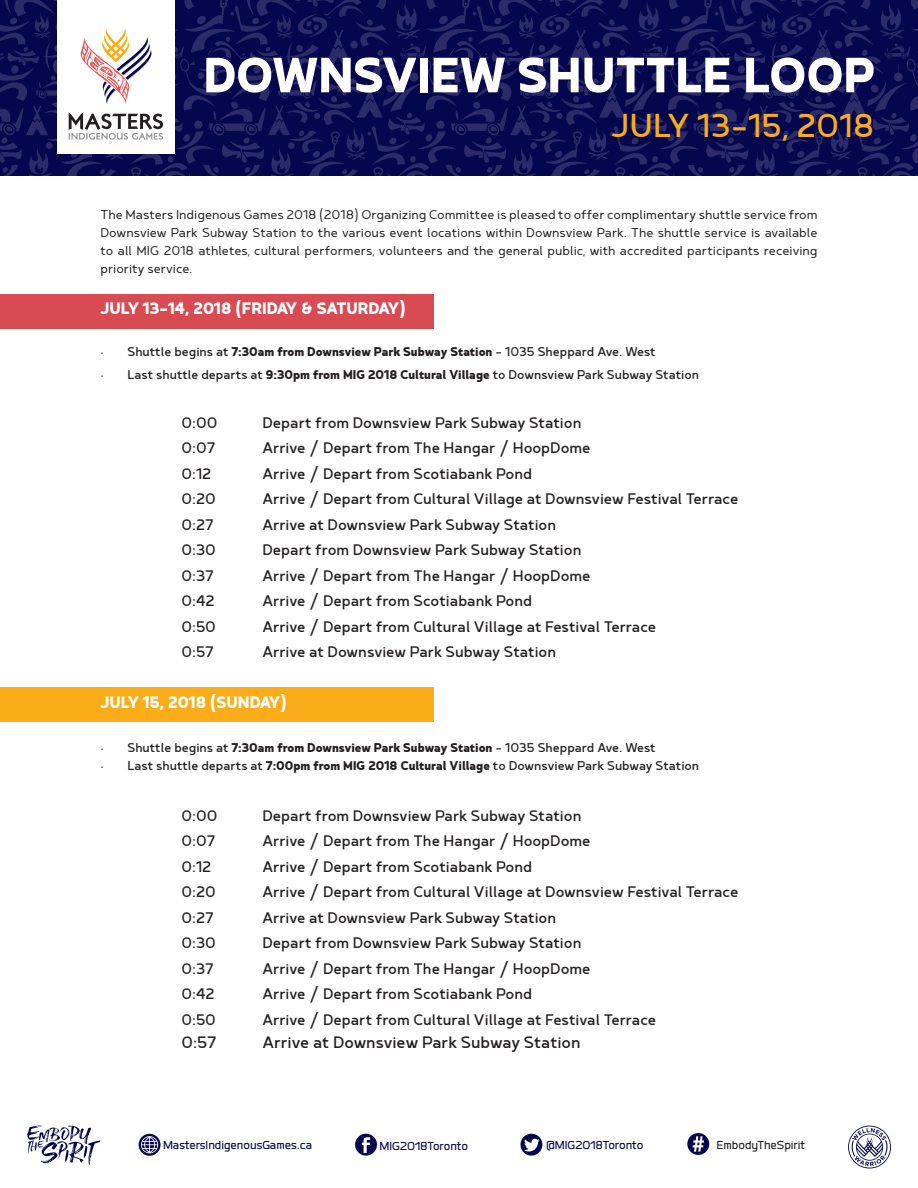
<style>
.page{position:relative;width:918px;height:1188px;background:#fff}
.page>*{position:absolute;margin:0;border:0;box-sizing:border-box;transform-origin:0 0}
.t1{font:700 58.5px "Betm";color:#fff}
.t2{font:39px "Betm";color:#faad19}
.t3{font:700 19.5px "Betm";color:#fff}
.t4{font:19.5px "Betm";color:#231f20}
.t5{font:18px "Betm";color:#231f20}
.t6{font:300 15px/18px "Betm";color:#231f20;text-align:justify}
.t7{font:15px "Betm";color:#231f20}
.t8{font:500 15px "Labrador A";color:#05074e}
.t9{font:500 15px "Labrador A";color:#231f20}
.s1{font-weight:700}
</style>
<div class="page">
<div style="left:0;top:294px;width:433px;height:35px;background:#d94b53"></div>
<div style="left:0;top:687px;width:433px;height:34px;background:#faad19"></div>
<svg style="left:0;top:0;width:918px;height:176px;background:#0e1054"></svg>
<div style="left:57px;top:0;width:117px;height:154px;background:#fff"></div>
<svg style="left:69px;top:28px;width:94px;height:112px"></svg>
<svg style="left:139px;top:1134px;width:22px;height:22px"></svg>
<svg style="left:520px;top:1134px;width:22px;height:22px"></svg>
<svg style="left:355px;top:1134px;width:22px;height:22px"></svg>
<svg style="left:687px;top:1133px;width:22px;height:22px"></svg>
<svg style="left:27px;top:1126px;width:73px;height:39px"></svg>
<svg style="left:848px;top:1126px;width:43px;height:43px"></svg>
<p class="t1" style="left:203px;top:38px;width:673px">DOWNSVIEW SHUTTLE LOOP</p>
<p class="t2" style="left:611px;top:102px;width:265px">JULY 13-15, 2018</p>
<p class="t6" style="left:100px;top:205px;width:719px">The Masters Indigenous Games 2018 (2018) Organizing Committee is pleased to offer complimentary shuttle service from Downsview Park Subway Station to the various event locations within Downsview Park. The shuttle service is available to all MIG 2018 athletes, cultural performers, volunteers and the general public, with accredited participants receiving priority service.</p>
<p class="t3" style="left:100px;top:296px;width:307px">JULY 13-14, 2018 (FRIDAY &amp; SATURDAY)</p>
<p class="t7" style="left:100px;top:342px;width:557px">• Shuttle begins at <span class="s1">7:30am from Downsview Park Subway Station</span> – 1035 Sheppard Ave. West</p>
<p class="t7" style="left:100px;top:365px;width:600px">• Last shuttle departs at <span class="s1">9:30pm from MIG 2018 Cultural Village</span> to Downsview Park Subway Station</p>
<p class="t5" style="left:181px;top:412px;width:37px">0:00</p>
<p class="t5" style="left:262px;top:412px;width:321px">Depart from Downsview Park Subway Station</p>
<p class="t5" style="left:181px;top:437px;width:35px">0:07</p>
<p class="t5" style="left:262px;top:437px;width:330px">Arrive / Depart from The Hangar / HoopDome</p>
<p class="t5" style="left:181px;top:463px;width:31px">0:12</p>
<p class="t5" style="left:262px;top:463px;width:271px">Arrive / Depart from Scotiabank Pond</p>
<p class="t5" style="left:181px;top:488px;width:36px">0:20</p>
<p class="t5" style="left:262px;top:488px;width:478px">Arrive / Depart from Cultural Village at Downsview Festival Terrace</p>
<p class="t5" style="left:181px;top:514px;width:33px">0:27</p>
<p class="t5" style="left:262px;top:514px;width:295px">Arrive at Downsview Park Subway Station</p>
<p class="t5" style="left:181px;top:539px;width:36px">0:30</p>
<p class="t5" style="left:262px;top:539px;width:321px">Depart from Downsview Park Subway Station</p>
<p class="t5" style="left:181px;top:565px;width:34px">0:37</p>
<p class="t5" style="left:262px;top:565px;width:330px">Arrive / Depart from The Hangar / HoopDome</p>
<p class="t5" style="left:181px;top:590px;width:35px">0:42</p>
<p class="t5" style="left:262px;top:590px;width:271px">Arrive / Depart from Scotiabank Pond</p>
<p class="t5" style="left:181px;top:616px;width:36px">0:50</p>
<p class="t5" style="left:262px;top:616px;width:395px">Arrive / Depart from Cultural Village at Festival Terrace</p>
<p class="t5" style="left:181px;top:641px;width:34px">0:57</p>
<p class="t5" style="left:262px;top:641px;width:295px">Arrive at Downsview Park Subway Station</p>
<p class="t3" style="left:100px;top:690px;width:188px">JULY 15, 2018 (SUNDAY)</p>
<p class="t7" style="left:100px;top:738px;width:557px">• Shuttle begins at <span class="s1">7:30am from Downsview Park Subway Station</span> – 1035 Sheppard Ave. West</p>
<p class="t7" style="left:100px;top:756px;width:600px">• Last shuttle departs at <span class="s1">7:00pm from MIG 2018 Cultural Village</span> to Downsview Park Subway Station</p>
<p class="t5" style="left:181px;top:805px;width:37px">0:00</p>
<p class="t5" style="left:262px;top:805px;width:321px">Depart from Downsview Park Subway Station</p>
<p class="t5" style="left:181px;top:830px;width:35px">0:07</p>
<p class="t5" style="left:262px;top:830px;width:330px">Arrive / Depart from The Hangar / HoopDome</p>
<p class="t5" style="left:181px;top:856px;width:31px">0:12</p>
<p class="t5" style="left:262px;top:856px;width:271px">Arrive / Depart from Scotiabank Pond</p>
<p class="t5" style="left:181px;top:881px;width:36px">0:20</p>
<p class="t5" style="left:262px;top:881px;width:478px">Arrive / Depart from Cultural Village at Downsview Festival Terrace</p>
<p class="t5" style="left:181px;top:907px;width:33px">0:27</p>
<p class="t5" style="left:262px;top:907px;width:295px">Arrive at Downsview Park Subway Station</p>
<p class="t5" style="left:181px;top:932px;width:36px">0:30</p>
<p class="t5" style="left:262px;top:932px;width:321px">Depart from Downsview Park Subway Station</p>
<p class="t5" style="left:181px;top:958px;width:34px">0:37</p>
<p class="t5" style="left:262px;top:958px;width:330px">Arrive / Depart from The Hangar / HoopDome</p>
<p class="t5" style="left:181px;top:983px;width:35px">0:42</p>
<p class="t5" style="left:262px;top:983px;width:271px">Arrive / Depart from Scotiabank Pond</p>
<p class="t5" style="left:181px;top:1009px;width:36px">0:50</p>
<p class="t5" style="left:262px;top:1009px;width:395px">Arrive / Depart from Cultural Village at Festival Terrace</p>
<p class="t4" style="left:181px;top:1031px;width:36px">0:57</p>
<p class="t4" style="left:262px;top:1031px;width:320px">Arrive at Downsview Park Subway Station</p>
<p class="t8" style="left:163px;top:1137px;width:151px">MastersIndigenousGames.ca</p>
<p class="t8" style="left:380px;top:1139px;width:90px">MIG2018Toronto</p>
<p class="t8" style="left:546px;top:1137px;width:99px">@MIG2018Toronto</p>
<p class="t9" style="left:717px;top:1137px;width:90px">EmbodyTheSpirit</p>
</div>
